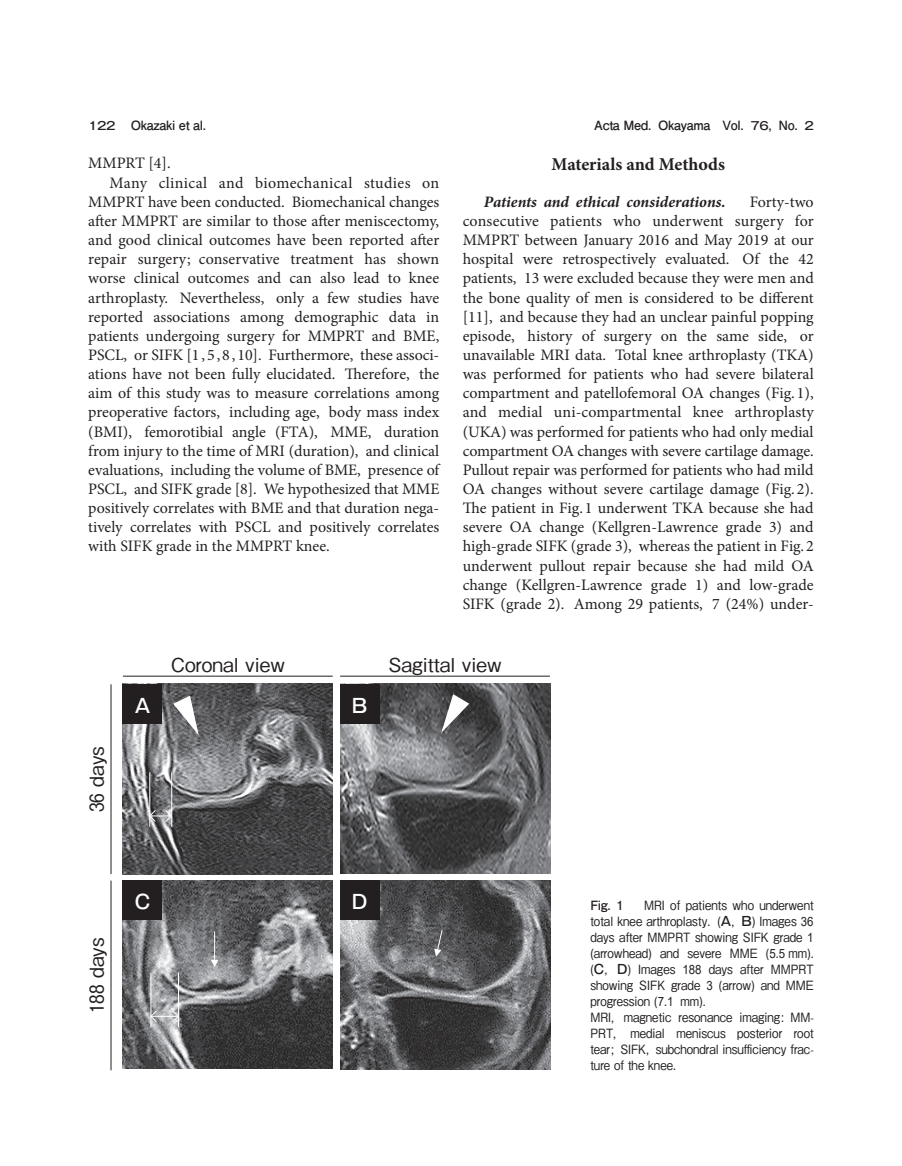
<style>
.page{position:relative;width:902px;height:1166px;background:#fff}
.page>*{position:absolute;margin:0;border:0;box-sizing:border-box;transform-origin:0 0}
.t1{font:500 19.2px "Gothic BBB Pr 6 N";color:#231f20}
.t2{font:500 19.2px "Gothic MB101 Pr 6 N";color:#fff}
.t3{font:700 18px "Minion Pro";color:#231f20}
.t4{font:15.9px/19.2px "Minion Pro";letter-spacing:-.005em;color:#231f20;text-align:justify}
.t5{font:15.9px "Minion Pro";letter-spacing:.025em;color:#231f20}
.t6{font:italic 700 15.9px "Minion Pro";letter-spacing:-.005em;color:#231f20}
.t7{font:500 12.75px/15.9px "Gothic BBB Pr 6 N";color:#231f20;scale:.9 1}
.t8{font:700 12.75px "Futo Go B101 Pr 6 N";letter-spacing:-.03em;color:#231f20}
.s1{font-family:"Gothic MB101 Pr 6 N";font-weight:500;font-size:11.25px}
.s2{font-family:"Gothic MB101 Pr 6 N"}
.s3{font-family:"Arial";font-weight:400}
.s4{font-family:"Ryumin Pr 6 N";font-weight:300}
</style>
<div class="page">
<img style="left:123px;top:683px;width:209px;height:191px">
<img style="left:340px;top:683px;width:210px;height:190px">
<img style="left:123px;top:880px;width:209px;height:188px">
<img style="left:340px;top:880px;width:210px;height:188px">
<hr style="left:123px;top:675px;width:210px;height:1px;background:#231f20">
<hr style="left:340px;top:675px;width:210px;height:1px;background:#231f20">
<hr style="left:111px;top:684px;width:1px;height:189px;background:#231f20">
<hr style="left:111px;top:880px;width:1px;height:189px;background:#231f20">
<svg style="left:211px;top:931px;width:7px;height:35px"></svg>
<svg style="left:434px;top:928px;width:9px;height:28px"></svg>
<svg style="left:172px;top:694px;width:28px;height:43px"></svg>
<svg style="left:439px;top:692px;width:31px;height:43px"></svg>
<div style="left:123px;top:683px;width:39px;height:40px;background:#231f20"></div>
<div style="left:340px;top:683px;width:39px;height:40px;background:#231f20"></div>
<div style="left:123px;top:880px;width:39px;height:39px;background:#231f20"></div>
<div style="left:340px;top:880px;width:39px;height:39px;background:#231f20"></div>
<hr style="left:178px;top:972px;width:1px;height:54px;background:#fff">
<hr style="left:150px;top:972px;width:1px;height:54px;background:#fff">
<svg style="left:150px;top:1009px;width:28px;height:13px"></svg>
<hr style="left:171px;top:772px;width:1px;height:54px;background:#fff">
<hr style="left:149px;top:772px;width:1px;height:54px;background:#fff">
<svg style="left:149px;top:809px;width:23px;height:13px"></svg>
<p class="t8" style="left:88px;top:115px;width:119px"><span class="s1">122</span> Okazaki et al.</p>
<p class="t8" style="left:594px;top:115px;width:221px">Acta Med. Okayama Vol. <span class="s1">76</span>, No. <span class="s1">2</span></p>
<p class="t4" style="left:88px;top:154px;width:84px">MMPRT [4].</p>
<p class="t5" style="left:109px;top:172px;width:331px">Many clinical and biomechanical studies on</p>
<p class="t4" style="left:88px;top:192px;width:352px">MMPRT have been conducted. Biomechanical changes</p>
<p class="t4" style="left:88px;top:211px;width:352px">after MMPRT are similar to those after meniscectomy,</p>
<p class="t4" style="left:88px;top:230px;width:352px">and good clinical outcomes have been reported after</p>
<p class="t4" style="left:88px;top:249px;width:352px">repair surgery; conservative treatment has shown</p>
<p class="t4" style="left:88px;top:269px;width:352px">worse clinical outcomes and can also lead to knee</p>
<p class="t4" style="left:88px;top:288px;width:352px">arthroplasty. Nevertheless, only a few studies have</p>
<p class="t4" style="left:88px;top:307px;width:352px">reported associations among demographic data in</p>
<p class="t4" style="left:88px;top:326px;width:352px">patients undergoing surgery for MMPRT and BME,</p>
<p class="t4" style="left:88px;top:345px;width:352px">PSCL, or SIFK [1 , 5 , 8 , 10]. Furthermore, these associ-</p>
<p class="t4" style="left:88px;top:364px;width:352px">ations have not been fully elucidated. Therefore, the</p>
<p class="t4" style="left:88px;top:383px;width:352px">aim of this study was to measure correlations among</p>
<p class="t4" style="left:88px;top:402px;width:352px">preoperative factors, including age, body mass index</p>
<p class="t4" style="left:88px;top:422px;width:352px">(BMI), femorotibial angle (FTA), MME, duration</p>
<p class="t4" style="left:88px;top:441px;width:352px">from injury to the time of MRI (duration), and clinical</p>
<p class="t4" style="left:88px;top:460px;width:352px">evaluations, including the volume of BME, presence of</p>
<p class="t4" style="left:88px;top:479px;width:352px">PSCL, and SIFK grade [8]. We hypothesized that MME</p>
<p class="t4" style="left:88px;top:498px;width:352px">positively correlates with BME and that duration nega-</p>
<p class="t4" style="left:88px;top:517px;width:352px">tively correlates with PSCL and positively correlates</p>
<p class="t4" style="left:88px;top:536px;width:243px">with SIFK grade in the MMPRT knee.</p>
<p class="t3" style="left:551px;top:152px;width:175px">Materials and Methods</p>
<p class="t6" style="left:484px;top:190px;width:243px">Patients and ethical considerations.</p>
<p class="t4" style="left:462px;top:192px;width:353px;text-indent:287px">Forty-two consecutive patients who underwent surgery for MMPRT between January 2016 and May 2019 at our hospital were retrospectively evaluated. Of the 42 patients, 13 were excluded because they were men and the bone quality of men is considered to be different [11], and because they had an unclear painful popping episode, history of surgery on the same side, or unavailable MRI data. Total knee arthroplasty (TKA) was performed for patients who had severe bilateral compartment and patellofemoral OA changes (Fig. 1), and medial uni-compartmental knee arthroplasty (UKA) was performed for patients who had only medial compartment OA changes with severe cartilage damage.<br>Pullout repair was performed for patients who had mild OA changes without severe cartilage damage (Fig. 2).<br>The patient in Fig. 1 underwent TKA because she had severe OA change (Kellgren-Lawrence grade 3) and high-grade SIFK (grade 3), whereas the patient in Fig. 2 underwent pullout repair because she had mild OA change (Kellgren-Lawrence grade 1) and low-grade SIFK (grade 2). Among 29 patients, 7 (24%) under-</p>
<p class="t1" style="left:171px;top:648px;width:116px">Coronal view</p>
<p class="t1" style="left:388px;top:648px;width:115px">Sagittal view</p>
<p class="t1" style="left:81px;top:812px;width:67px;rotate:-90deg">36 days</p>
<p class="t2" style="left:135px;top:689px;width:17px">A</p>
<p class="t2" style="left:352px;top:689px;width:17px">B</p>
<p class="t1" style="left:81px;top:1012px;width:77px;rotate:-90deg">188 days</p>
<p class="t2" style="left:135px;top:885px;width:17px">C</p>
<p class="t2" style="left:352px;top:885px;width:17px">D</p>
<p class="t8" style="left:590px;top:894px;width:35px">Fig. 1</p>
<p class="t7" style="left:590px;top:896px;width:250px;text-indent:54px">MRI of patients who underwent total knee arthroplasty. (<span class="s2">A</span>, <span class="s2">B</span>) Images <span class="s3">36 </span>days after MMPRT showing SIFK grade <span class="s3">1 </span>(arrowhead) and severe MME (<span class="s3">5</span>.<span class="s3">5</span> mm). (<span class="s2">C</span>, <span class="s2">D</span>) Images <span class="s3">188</span> days after MMPRT showing SIFK grade <span class="s3">3</span> (arrow) and MME progression (<span class="s3">7</span>.<span class="s3">1</span> mm).<br>MRI, magnetic resonance imaging: MM<span class="s4">-</span>PRT, medial meniscus posterior root tear; SIFK, subchondral insufficiency frac&shy;ture of the knee.</p>
</div>
